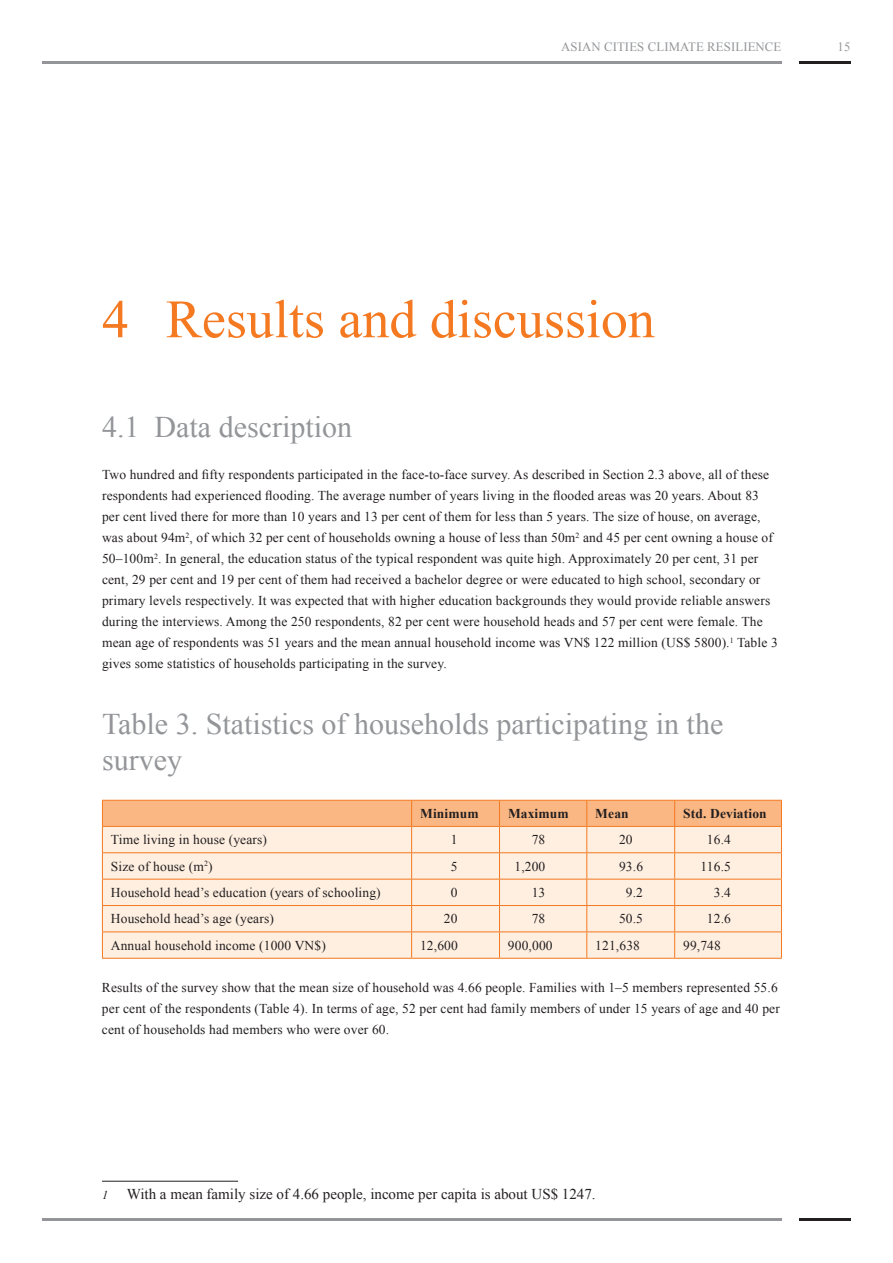
<style>
.page{position:relative;width:893px;height:1263px;background:#fff}
.page>*{position:absolute;margin:0;border:0;box-sizing:border-box;transform-origin:0 0}
.t1{font:54px "Times New Roman";color:#f47921}
.t2{font:30px/36px "Times New Roman";color:#939598}
.t3{font:15px "Times New Roman";color:#231f20}
.t4{font:13.5px/21px "Times New Roman";letter-spacing:.01em;color:#231f20}
.t5{font:700 13.5px "Times New Roman";letter-spacing:.01em;color:#231f20}
.t6{font:12.75px "Times New Roman";letter-spacing:.01em;color:#939598}
.s1{font-style:italic;font-size:12px}
</style>
<div class="page">
<hr style="left:799px;top:62px;width:51px;height:2px;background:#231f20">
<hr style="left:43px;top:62px;width:739px;height:2px;background:#939598">
<hr style="left:799px;top:1218px;width:51px;height:2px;background:#231f20">
<hr style="left:43px;top:1218px;width:739px;height:2px;background:#939598">
<hr style="left:102px;top:958px;width:310px;height:1px;background:#f47921">
<hr style="left:412px;top:958px;width:87px;height:1px;background:#f47921">
<hr style="left:499px;top:958px;width:88px;height:1px;background:#f47921">
<hr style="left:587px;top:958px;width:88px;height:1px;background:#f47921">
<hr style="left:675px;top:958px;width:107px;height:1px;background:#f47921">
<svg style="left:102px;top:800px;width:680px;height:158px;background:#fce1ca"></svg>
<hr style="left:102px;top:826px;width:310px;height:1px;background:#f47921">
<hr style="left:412px;top:826px;width:87px;height:1px;background:#f47921">
<hr style="left:499px;top:826px;width:88px;height:1px;background:#f47921">
<hr style="left:587px;top:826px;width:88px;height:1px;background:#f47921">
<hr style="left:675px;top:826px;width:107px;height:1px;background:#f47921">
<hr style="left:102px;top:1181px;width:136px;height:1px;background:#231f20">
<p class="t6" style="left:561px;top:39px;width:222px">Asian Cities Climate Resilience</p>
<p class="t6" style="left:838px;top:39px;width:14px">15</p>
<h1 class="t1" style="left:102px;top:283px;width:554px">4 Results and discussion</h1>
<h2 class="t2" style="left:102px;top:408px;width:251px">4.1 Data description</h2>
<p class="t4" style="left:102px;top:464px;width:677px">Two hundred and fifty respondents participated in the face-to-face survey. As described in Section 2.3 above, all of these respondents had experienced flooding. The average number of years living in the flooded areas was 20 years. About 83 per cent lived there for more than 10 years and 13 per cent of them for less than 5 years. The size of house, on average, was about 94m<sup>2</sup>, of which 32 per cent of households owning a house of less than 50m<sup>2</sup> and 45 per cent owning a house of 50–100m<sup>2</sup>. In general, the education status of the typical respondent was quite high. Approximately 20 per cent, 31 per cent, 29 per cent and 19 per cent of them had received a bachelor degree or were educated to high school, secondary or primary levels respectively. It was expected that with higher education backgrounds they would provide reliable answers during the interviews. Among the 250 respondents, 82 per cent were household heads and 57 per cent were female. The mean age of respondents was 51 years and the mean annual household income was VN$ 122 million (US$ 5800).<sup>1</sup> Table 3 gives some statistics of households participating in the survey.</p>
<h2 class="t2" style="left:102px;top:706px;width:623px">Table 3. Statistics of households participating in the survey</h2>
<p class="t5" style="left:420px;top:804px;width:60px">Minimum</p>
<p class="t5" style="left:508px;top:804px;width:62px">Maximum</p>
<p class="t5" style="left:595px;top:804px;width:35px">Mean</p>
<p class="t5" style="left:683px;top:804px;width:85px">Std. Deviation</p>
<p class="t4" style="left:111px;top:829px;width:158px">Time living in house (years)</p>
<p class="t4" style="left:451px;top:829px;width:8px">1</p>
<p class="t4" style="left:532px;top:829px;width:15px">78</p>
<p class="t4" style="left:619px;top:829px;width:15px">20</p>
<p class="t4" style="left:707px;top:829px;width:26px">16.4</p>
<p class="t4" style="left:111px;top:855px;width:103px">Size of house (m<sup>2</sup>)</p>
<p class="t4" style="left:451px;top:855px;width:8px">5</p>
<p class="t4" style="left:514px;top:855px;width:32px">1,200</p>
<p class="t4" style="left:619px;top:855px;width:26px">93.6</p>
<p class="t4" style="left:700px;top:855px;width:32px">116.5</p>
<p class="t4" style="left:111px;top:882px;width:271px">Household head’s education (years of schooling)</p>
<p class="t4" style="left:451px;top:882px;width:8px">0</p>
<p class="t4" style="left:532px;top:882px;width:15px">13</p>
<p class="t4" style="left:626px;top:882px;width:19px">9.2</p>
<p class="t4" style="left:714px;top:882px;width:19px">3.4</p>
<p class="t4" style="left:111px;top:908px;width:164px">Household head’s age (years)</p>
<p class="t4" style="left:444px;top:908px;width:15px">20</p>
<p class="t4" style="left:532px;top:908px;width:15px">78</p>
<p class="t4" style="left:619px;top:908px;width:26px">50.5</p>
<p class="t4" style="left:707px;top:908px;width:26px">12.6</p>
<p class="t4" style="left:111px;top:934px;width:216px">Annual household income (1000 VN$)</p>
<p class="t4" style="left:420px;top:934px;width:39px">12,600</p>
<p class="t4" style="left:508px;top:934px;width:46px">900,000</p>
<p class="t4" style="left:595px;top:934px;width:46px">121,638</p>
<p class="t4" style="left:683px;top:934px;width:39px">99,748</p>
<p class="t4" style="left:102px;top:977px;width:679px">Results of the survey show that the mean size of household was 4.66 people. Families with 1–5 members represented 55.6 per cent of the respondents (Table 4). In terms of age, 52 per cent had family members of under 15 years of age and 40 per cent of households had members who were over 60.</p>
<p class="t3" style="left:102px;top:1184px;width:495px"><span class="s1">1</span> With a mean family size of 4.66 people, income per capita is about US$ 1247.</p>
</div>
